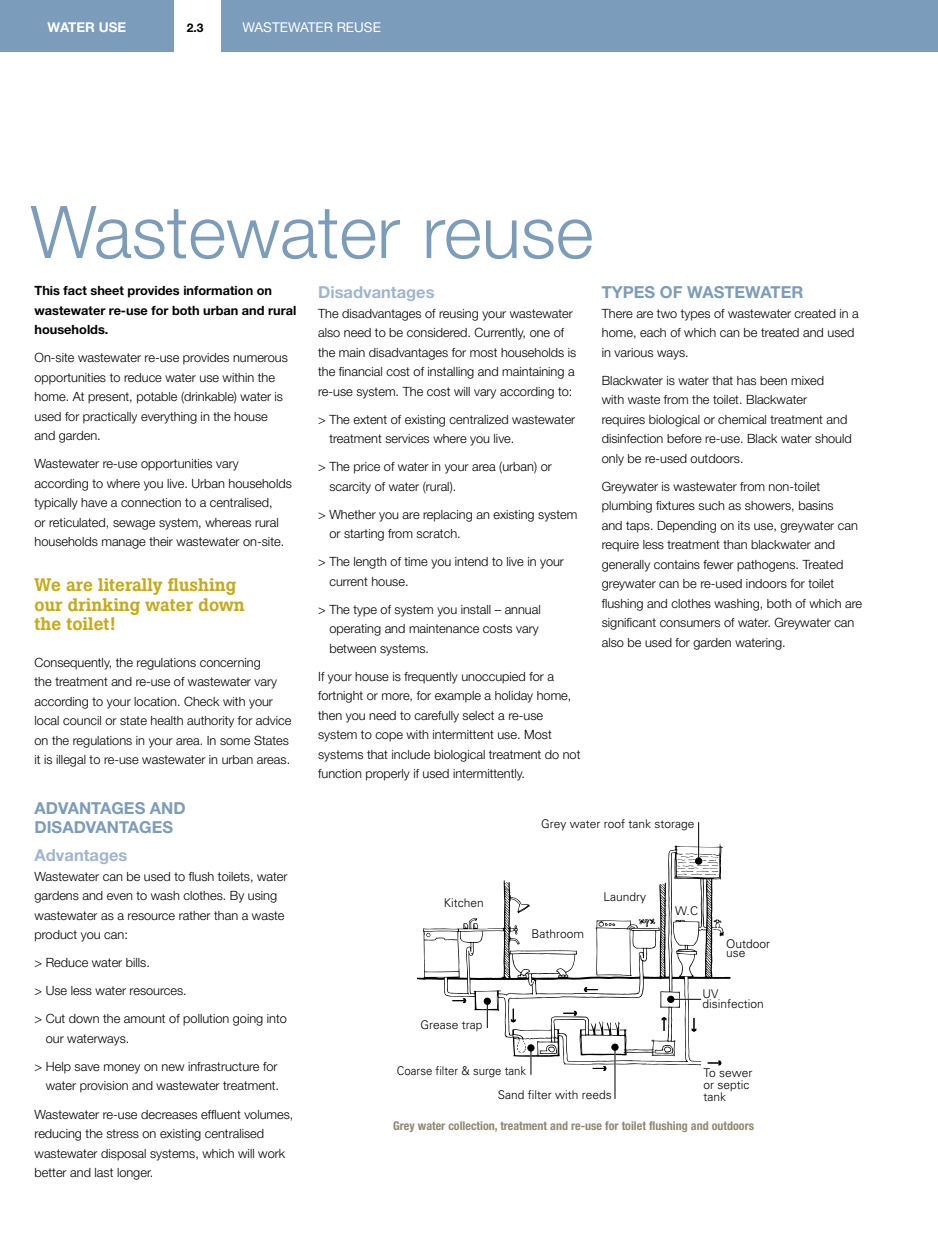
<style>
.page{position:relative;width:938px;height:1234px;background:#fff}
.page>*{position:absolute;margin:0;border:0;box-sizing:border-box;transform-origin:0 0}
.main1{font:300 72.75px "Helvetica Neue";color:#7c9cbb}
.pullout{font:500 18px/19.5px "Boton";color:#c6a919}
.head1{font:700 16.5px/19.5px "Helvetica Neue";color:#7c9cbb}
.head2{font:700 16.5px "Helvetica Neue";color:#9fb6ce}
.t1{font:13.5px "Helvetica Neue";color:#fff}
.t2{font:700 13.5px "Helvetica Neue";color:#fff}
.body{font:300 12.75px/19.5px "Helvetica Neue";color:#000}
.bodyBold{font:700 12.75px/19.5px "Helvetica Neue";color:#000}
.t3{font:300 12px/12px "Univers";color:#000}
.t4{font:700 condensed 12px "Helvetica Neue";color:#8f8771}
.t5{font:300 12px "Univers";color:#000;scale:.95 1}
.main2{font:700 12px "Helvetica Neue";color:#000}
</style>
<div class="page">
<div style="left:0;top:0;width:173px;height:51px;background:#7c9cbb"></div>
<div style="left:221px;top:0;width:717px;height:51px;background:#7c9cbb"></div>
<hr style="left:614px;top:1046px;width:1px;height:52px;background:#000">
<hr style="left:698px;top:822px;width:1px;height:38px;background:#000">
<svg style="left:423px;top:846px;width:301px;height:228px"></svg>
<hr style="left:670px;top:998px;width:31px;height:1px;background:#000">
<div style="left:667px;top:995px;width:7px;height:7px;background:#000;border-radius:50%"></div>
<div style="left:667px;top:995px;width:7px;height:7px;border:1px solid #000;border-radius:50%"></div>
<p class="t2" style="left:48px;top:19px;width:80px">WATER USE</p>
<p class="t1" style="left:242px;top:19px;width:140px">WASTEWATER REUSE</p>
<p class="main2" style="left:187px;top:20px;width:18px">2.3</p>
<p class="main1" style="left:31px;top:187px;width:564px">Wastewater reuse</p>
<p class="bodyBold" style="left:35px;top:280px;width:263px">This fact sheet provides information on wastewater re-use for both urban and rural households.</p>
<p class="body" style="left:35px;top:347px;width:255px">On-site wastewater re-use provides numerous opportunities to reduce water use within the home. At present, potable (drinkable) water is used for practically everything in the house and garden.</p>
<p class="body" style="left:35px;top:453px;width:259px">Wastewater re-use opportunities vary according to where you live. Urban households typically have a connection to a centralised,<br>or reticulated, sewage system, whereas rural households manage their wastewater on-site.</p>
<p class="pullout" style="left:35px;top:575px;width:211px">We are literally flushing our drinking water down the toilet!</p>
<p class="body" style="left:35px;top:652px;width:258px">Consequently, the regulations concerning<br>the treatment and re-use of wastewater vary according to your location. Check with your local council or state health authority for advice on the regulations in your area. In some States it is illegal to re-use wastewater in urban areas.</p>
<p class="head1" style="left:35px;top:797px;width:153px">ADVANTAGES AND<br>DISADVANTAGES</p>
<p class="head2" style="left:35px;top:845px;width:94px">Advantages</p>
<p class="body" style="left:35px;top:866px;width:254px">Wastewater can be used to flush toilets, water gardens and even to wash clothes. By using wastewater as a resource rather than a waste product you can:</p>
<p class="body" style="left:35px;top:952px;width:117px">&gt; Reduce water bills.</p>
<p class="body" style="left:35px;top:980px;width:154px">&gt; Use less water resources.</p>
<p class="body" style="left:46px;top:1008px;width:243px;text-indent:-11px">&gt; Cut down the amount of pollution going into our waterways.</p>
<p class="body" style="left:35px;top:1056px;width:246px;text-align:right">&gt; Help save money on new infrastructure for water provision and wastewater treatment.</p>
<p class="body" style="left:35px;top:1103px;width:260px">Wastewater re-use decreases effluent volumes, reducing the stress on existing centralised wastewater disposal systems, which will work better and last longer.</p>
<p class="head1" style="left:602px;top:282px;width:203px">TYPES OF WASTEWATER</p>
<p class="body" style="left:602px;top:303px;width:259px">There are two types of wastewater created in a home, each of which can be treated and used in various ways.</p>
<p class="body" style="left:602px;top:370px;width:251px">Blackwater is water that has been mixed<br>with waste from the toilet. Blackwater requires biological or chemical treatment and disinfection before re-use. Black water should only be re-used outdoors.</p>
<p class="body" style="left:602px;top:476px;width:262px">Greywater is wastewater from non-toilet plumbing fixtures such as showers, basins<br>and taps. Depending on its use, greywater can require less treatment than blackwater and generally contains fewer pathogens. Treated greywater can be re-used indoors for toilet flushing and clothes washing, both of which are significant consumers of water. Greywater can also be used for garden watering.</p>
<p class="head2" style="left:318px;top:282px;width:118px">Disadvantages</p>
<p class="body" style="left:318px;top:303px;width:260px">The disadvantages of reusing your wastewater also need to be considered. Currently, one of the main disadvantages for most households is the financial cost of installing and maintaining a re-use system. The cost will vary according to:</p>
<p class="body" style="left:329px;top:409px;width:247px;text-indent:-11px">&gt; The extent of existing centralized wastewater treatment services where you live.</p>
<p class="body" style="left:329px;top:456px;width:224px;text-indent:-11px">&gt; The price of water in your area (urban) or scarcity of water (rural).</p>
<p class="body" style="left:329px;top:504px;width:249px;text-indent:-11px">&gt; Whether you are replacing an existing system or starting from scratch.</p>
<p class="body" style="left:329px;top:551px;width:236px;text-indent:-11px">&gt; The length of time you intend to live in your current house.</p>
<p class="body" style="left:329px;top:599px;width:213px;text-indent:-11px">&gt; The type of system you install – annual operating and maintenance costs vary between systems.</p>
<p class="body" style="left:318px;top:666px;width:264px">If your house is frequently unoccupied for a fortnight or more, for example a holiday home, then you need to carefully select a re-use system to cope with intermittent use. Most systems that include biological treatment do not function properly if used intermittently.</p>
<p class="t3" style="left:541px;top:817px;width:155px">Grey water roof tank storage</p>
<p class="t3" style="left:603px;top:890px;width:44px">Laundry</p>
<p class="t3" style="left:443px;top:896px;width:42px">Kitchen</p>
<p class="t3" style="left:675px;top:904px;width:24px">W.C</p>
<p class="t3" style="left:531px;top:927px;width:54px">Bathroom</p>
<p class="t3" style="left:726px;top:939px;width:46px;line-height:9px">Outdoor use</p>
<p class="t3" style="left:702px;top:987px;width:63px;line-height:10.5px">UV disinfection</p>
<p class="t3" style="left:420px;top:1018px;width:64px">Grease trap</p>
<p class="t5" style="left:397px;top:1063px;width:138px">Coarse filter &amp; surge tank</p>
<p class="t3" style="left:703px;top:1066px;width:50px">To sewer or septic tank</p>
<p class="t3" style="left:498px;top:1088px;width:116px">Sand filter with reeds</p>
<p class="t4" style="left:393px;top:1118px;width:362px">Grey water collection, treatment and re-use for toilet flushing and outdoors</p>
</div>
